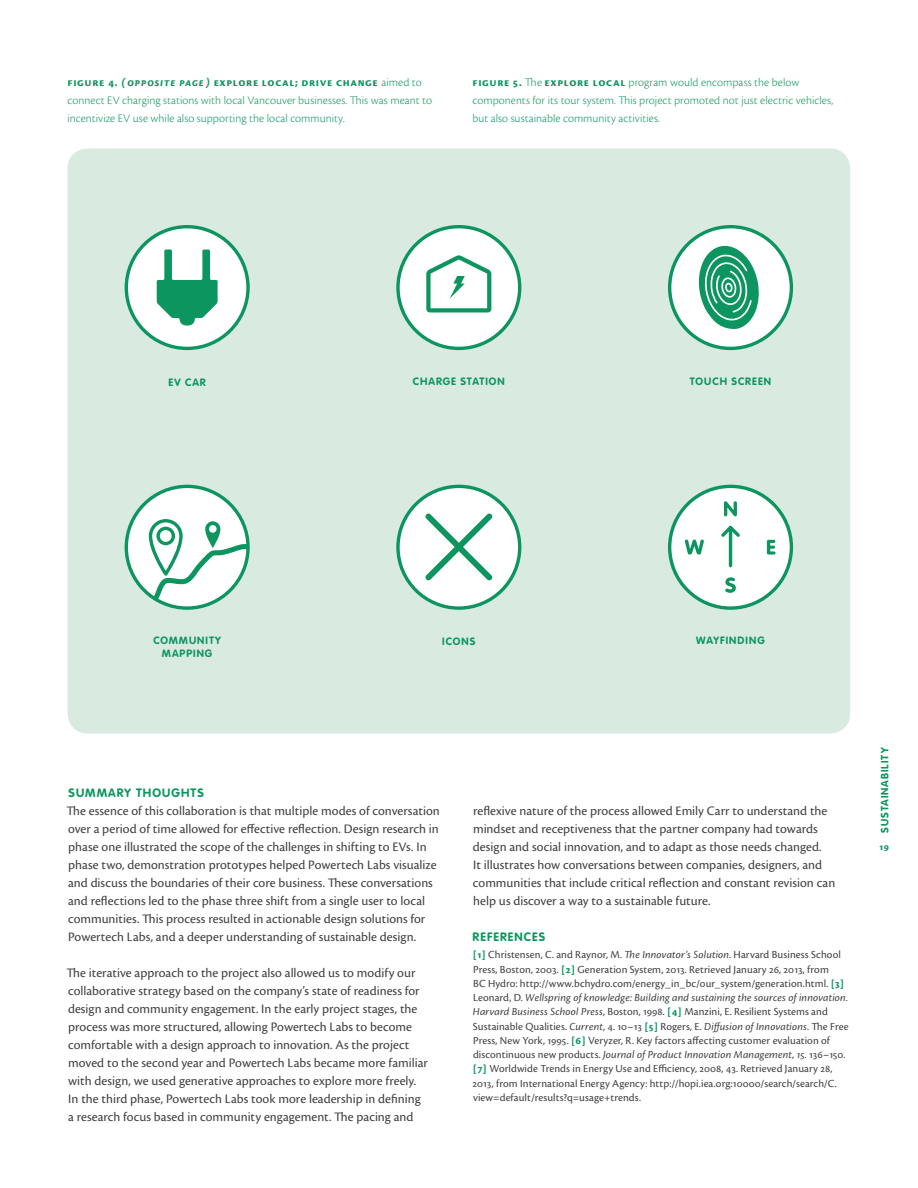
<style>
.page{position:relative;width:918px;height:1188px;background:#fff}
.page>*{position:absolute;margin:0;border:0;box-sizing:border-box;transform-origin:0 0}
.t1{font:13.5px/18px "Cronos Pro";color:#404041}
.t2{font:300 12px/18px "Cronos Pro";letter-spacing:.005em;color:#0c955e}
.t3{font:700 12px "VAG Rounded";letter-spacing:.09em;color:#0c955e}
.t4{font:11.25px/14.2px "Cronos Pro";letter-spacing:.01em;color:#404041}
.t5{font:700 10.5px "VAG Rounded";letter-spacing:.09em;color:#0c955e}
.t6{font:700 10.5px "Cronos Pro";color:#0c955e}
.s1{font-weight:700}
.s2{font-weight:700;font-style:italic}
.s3{font-weight:700;color:#0c955e}
.s4{font-style:italic}
</style>
<div class="page">
<div style="left:68px;top:148px;width:782px;height:586px;background:#d9eae1;border-radius:20px"></div>
<svg style="left:125px;top:225px;width:125px;height:125px"></svg>
<svg style="left:125px;top:485px;width:125px;height:125px"></svg>
<svg style="left:668px;top:485px;width:125px;height:125px"></svg>
<hr style="left:729px;top:526px;width:3px;height:41px;background:#0c955e;border-radius:2px">
<svg style="left:668px;top:225px;width:125px;height:125px"></svg>
<svg style="left:396px;top:485px;width:125px;height:125px"></svg>
<svg style="left:396px;top:225px;width:125px;height:125px"></svg>
<p class="t2" style="left:68px;top:73px;width:366px"><span class="s1">Figure 4.</span> <span class="s2">(Opposite page)</span> <span class="s1">Explore Local; Drive Change</span> aimed to connect EV charging stations with local Vancouver businesses. This was meant to incentivize EV use while also supporting the local community.</p>
<p class="t2" style="left:472px;top:73px;width:362px"><span class="s1">Figure 5.</span> The <span class="s1">Explore Local</span> program would encompass the below components for its tour system. This project promoted not just electric vehicles, but also sustainable community activities.</p>
<p class="t5" style="left:169px;top:376px;width:39px">EV CAR</p>
<p class="t5" style="left:413px;top:375px;width:93px">CHARGE STATION</p>
<p class="t5" style="left:690px;top:375px;width:83px">TOUCH SCREEN</p>
<p class="t5" style="left:153px;top:635px;width:69px">COMMUNITY</p>
<p class="t5" style="left:162px;top:647px;width:52px">MAPPING</p>
<p class="t5" style="left:442px;top:636px;width:35px">ICONS</p>
<p class="t5" style="left:696px;top:634px;width:70px">WAYFINDING</p>
<p class="t3" style="left:69px;top:785px;width:137px">SUMMARY THOUGHTS</p>
<p class="t1" style="left:66px;top:801px;width:375px">The essence of this collaboration is that multiple modes of conversation over a period of time allowed for effective reflection. Design research in phase one illustrated the scope of the challenges in shifting to EVs. In phase two, demonstration prototypes helped Powertech Labs visualize and discuss the boundaries of their core business. These conversations and reflections led to the phase three shift from a single user to local communities. This process resulted in actionable design solutions for Powertech Labs, and a deeper understanding of sustainable design.</p>
<p class="t1" style="left:66px;top:963px;width:363px">The iterative approach to the project also allowed us to modify our collaborative strategy based on the company’s state of readiness for design and community engagement. In the early project stages, the process was more structured, allowing Powertech Labs to become comfortable with a design approach to innovation. As the project moved to the second year and Powertech Labs became more familiar with design, we used generative approaches to explore more freely.<br>In the third phase, Powertech Labs took more leadership in defining a research focus based in community engagement. The pacing and</p>
<p class="t1" style="left:473px;top:801px;width:364px">reflexive nature of the process allowed Emily Carr to understand the mindset and receptiveness that the partner company had towards design and social innovation, and to adapt as those needs changed.<br>It illustrates how conversations between companies, designers, and communities that include critical reflection and constant revision can help us discover a way to a sustainable future.</p>
<p class="t3" style="left:472px;top:929px;width:74px">REFERENCES</p>
<p class="t4" style="left:473px;top:948px;width:378px"><span class="s3">[1]</span> Christensen, C. and Raynor, M. <span class="s4">The Innovator’s Solution</span>. Harvard Business School Press, Boston, 2003. <span class="s3">[2]</span> Generation System, 2013. Retrieved January 26, 2013, from<br>BC Hydro: http://www.bchydro.com/energy_in_bc/our_system/generation.html. <span class="s3">[3] </span>Leonard, D. <span class="s4">Wellspring of knowledge: Building and sustaining the sources of innovation.<br>Harvard Business School Press</span>, Boston, 1998. <span class="s3">[4]</span> Manzini, E. Resilient Systems and Sustainable Qualities. <span class="s4">Current</span>, 4. 10–13 <span class="s3">[5]</span> Rogers, E. <span class="s4">Diffusion of Innovations</span>. The Free Press, New York, 1995. <span class="s3">[6]</span> Veryzer, R. Key factors affecting customer evaluation of discontinuous new products. <span class="s4">Journal of Product Innovation Management, 15.</span> 136–150. <span class="s3">[7]</span> Worldwide Trends in Energy Use and Efficiency, 2008, 43. Retrieved January 28, 2013, from International Energy Agency: http://hopi.iea.org:10000/search/search/C. view=default/results?q=usage+trends.</p>
<p class="t5" style="left:878px;top:832px;width:87px;rotate:-90deg">SUSTAINABILITY</p>
<p class="t6" style="left:879px;top:841px;width:11px">19</p>
</div>
